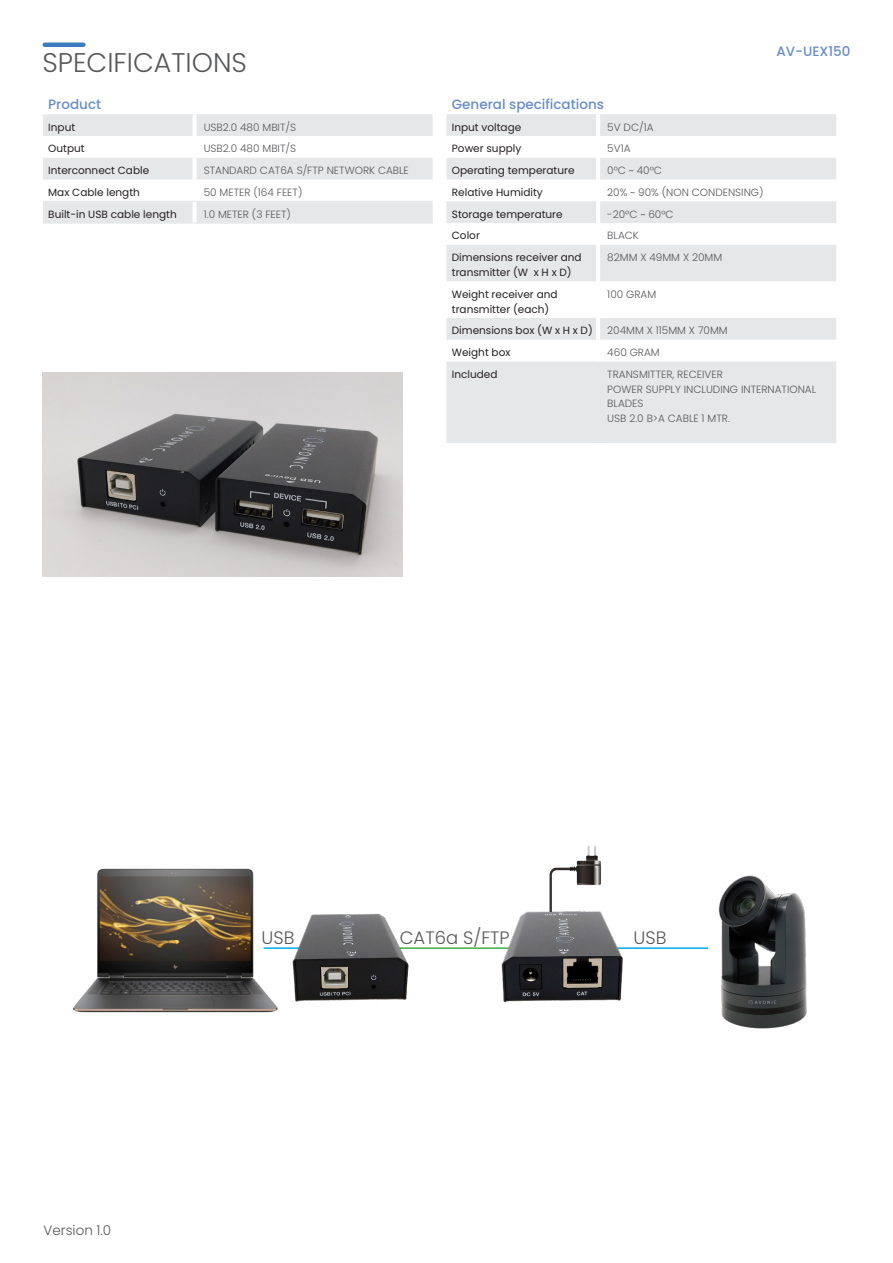
<style>
.page{position:relative;width:893px;height:1263px;background:#fff}
.page>*{position:absolute;margin:0;border:0;box-sizing:border-box;transform-origin:0 0}
.t1{font:300 27px "Poppins";color:#57585a}
.t2{font:300 18px "Poppins";color:#57585a}
.H3_-_blauw_vet___p{font:500 13.5px "Poppins";color:#668dc9}
.t3{font:300 13.5px "Poppins";color:#57585a}
.H3_-_blauw_vet___p_r{font:500 13.5px "Poppins";color:#668dc9}
.tabel_specificaties{font:300 10.5px/14.7px "Poppins";color:#57585a}
.tabel_features{font:10.5px/14.9px "Poppins";color:#231f20}
</style>
<div class="page">
<hr style="left:45px;top:43px;width:38px;height:4px;background:#3c7bbf">
<svg style="left:446px;top:114px;width:390px;height:328px;fill:#e6e7e9"></svg>
<hr style="left:596px;top:114px;width:4px;height:22px;background:#fff">
<hr style="left:596px;top:136px;width:4px;height:22px;background:#fff">
<hr style="left:596px;top:158px;width:4px;height:22px;background:#fff">
<hr style="left:596px;top:180px;width:4px;height:21px;background:#fff">
<hr style="left:596px;top:201px;width:4px;height:22px;background:#fff">
<hr style="left:596px;top:223px;width:4px;height:22px;background:#fff">
<hr style="left:596px;top:245px;width:4px;height:36px;background:#fff">
<hr style="left:596px;top:281px;width:4px;height:37px;background:#fff">
<hr style="left:596px;top:318px;width:4px;height:22px;background:#fff">
<hr style="left:596px;top:340px;width:4px;height:21px;background:#fff">
<hr style="left:446px;top:442px;width:152px;height:1px;background:#e6e7e9">
<hr style="left:598px;top:442px;width:238px;height:1px;background:#e6e7e9">
<svg style="left:43px;top:114px;width:390px;height:109px"></svg>
<hr style="left:193px;top:114px;width:4px;height:22px;background:#fff">
<hr style="left:193px;top:136px;width:4px;height:22px;background:#fff">
<hr style="left:193px;top:158px;width:4px;height:22px;background:#fff">
<hr style="left:193px;top:180px;width:4px;height:21px;background:#fff">
<hr style="left:193px;top:201px;width:4px;height:22px;background:#fff">
<hr style="left:43px;top:201px;width:152px;height:1px;background:#e6e7e9">
<hr style="left:195px;top:201px;width:238px;height:1px;background:#e6e7e9">
<hr style="left:43px;top:223px;width:152px;height:1px;background:#e6e7e9">
<hr style="left:195px;top:223px;width:238px;height:1px;background:#e6e7e9">
<img style="left:73px;top:868px;width:205px;height:145px">
<hr style="left:264px;top:947px;width:63px;height:2px;background:#00aeef">
<hr style="left:395px;top:947px;width:115px;height:2px;background:#40ae49">
<hr style="left:593px;top:947px;width:115px;height:2px;background:#00aeef">
<img style="left:691px;top:875px;width:116px;height:154px">
<img style="left:549px;top:846px;width:52px;height:48px">
<img style="left:43px;top:372px;width:359px;height:205px">
<img style="left:494px;top:894px;width:132px;height:109px">
<img style="left:287px;top:913px;width:128px;height:89px">
<h1 class="t1" style="left:42px;top:47px;width:206px">SPECIFICATIONS</h1>
<p class="H3_-_blauw_vet___p" style="left:48px;top:96px;width:54px">Product</p>
<p class="tabel_features" style="left:48px;top:120px;width:28px">Input</p>
<p class="tabel_specificaties" style="left:204px;top:120px;width:94px">USB2.0 480 MBIT/S</p>
<p class="tabel_features" style="left:48px;top:141px;width:38px">Output</p>
<p class="tabel_specificaties" style="left:204px;top:141px;width:94px">USB2.0 480 MBIT/S</p>
<p class="tabel_features" style="left:48px;top:163px;width:102px">Interconnect Cable</p>
<p class="tabel_specificaties" style="left:204px;top:163px;width:207px">STANDARD CAT6A S/FTP NETWORK CABLE</p>
<p class="tabel_features" style="left:48px;top:185px;width:93px">Max Cable length</p>
<p class="tabel_specificaties" style="left:204px;top:185px;width:100px">50 METER (164 FEET)</p>
<p class="tabel_features" style="left:48px;top:207px;width:130px">Built-in USB cable length</p>
<p class="tabel_specificaties" style="left:204px;top:207px;width:89px">1.0 METER (3 FEET)</p>
<p class="H3_-_blauw_vet___p_r" style="left:776px;top:43px;width:75px">AV-UEX150</p>
<p class="H3_-_blauw_vet___p" style="left:452px;top:96px;width:154px">General specifications</p>
<p class="tabel_features" style="left:452px;top:120px;width:71px">Input voltage</p>
<p class="tabel_specificaties" style="left:607px;top:120px;width:48px">5V DC/1A</p>
<p class="tabel_features" style="left:452px;top:141px;width:71px">Power supply</p>
<p class="tabel_specificaties" style="left:607px;top:141px;width:25px">5V1A</p>
<p class="tabel_features" style="left:452px;top:163px;width:124px">Operating temperature</p>
<p class="tabel_specificaties" style="left:607px;top:163px;width:56px">0°C ~ 40°C</p>
<p class="tabel_features" style="left:452px;top:185px;width:92px">Relative Humidity</p>
<p class="tabel_specificaties" style="left:607px;top:185px;width:158px">20% ~ 90% (NON CONDENSING)</p>
<p class="tabel_features" style="left:452px;top:207px;width:112px">Storage temperature</p>
<p class="tabel_specificaties" style="left:607px;top:207px;width:68px">-20°C ~ 60°C</p>
<p class="tabel_features" style="left:452px;top:228px;width:30px">Color</p>
<p class="tabel_specificaties" style="left:607px;top:228px;width:33px">BLACK</p>
<p class="tabel_features" style="left:452px;top:250px;width:131px">Dimensions receiver and transmitter (W x H x D)</p>
<p class="tabel_specificaties" style="left:607px;top:250px;width:116px">82MM X 49MM X 20MM</p>
<p class="tabel_features" style="left:452px;top:287px;width:107px">Weight receiver and transmitter (each)</p>
<p class="tabel_specificaties" style="left:607px;top:287px;width:50px">100 GRAM</p>
<p class="tabel_features" style="left:452px;top:323px;width:142px">Dimensions box (W x H x D)</p>
<p class="tabel_specificaties" style="left:607px;top:323px;width:122px">204MM X 115MM X 70MM</p>
<p class="tabel_features" style="left:452px;top:345px;width:60px">Weight box</p>
<p class="tabel_specificaties" style="left:607px;top:345px;width:54px">460 GRAM</p>
<p class="tabel_features" style="left:452px;top:367px;width:47px">Included</p>
<p class="tabel_specificaties" style="left:607px;top:367px;width:117px">TRANSMITTER, RECEIVER</p>
<p class="tabel_specificaties" style="left:607px;top:382px;width:210px">POWER SUPPLY INCLUDING INTERNATIONAL<br>BLADES</p>
<p class="tabel_specificaties" style="left:607px;top:411px;width:124px">USB 2.0 B&gt;A CABLE 1 MTR.</p>
<p class="t3" style="left:44px;top:1222px;width:69px">Version 1.0</p>
<p class="t2" style="left:261px;top:927px;width:34px">USB</p>
<p class="t2" style="left:400px;top:927px;width:111px">CAT6a S/FTP</p>
<p class="t2" style="left:634px;top:927px;width:34px">USB</p>
</div>
